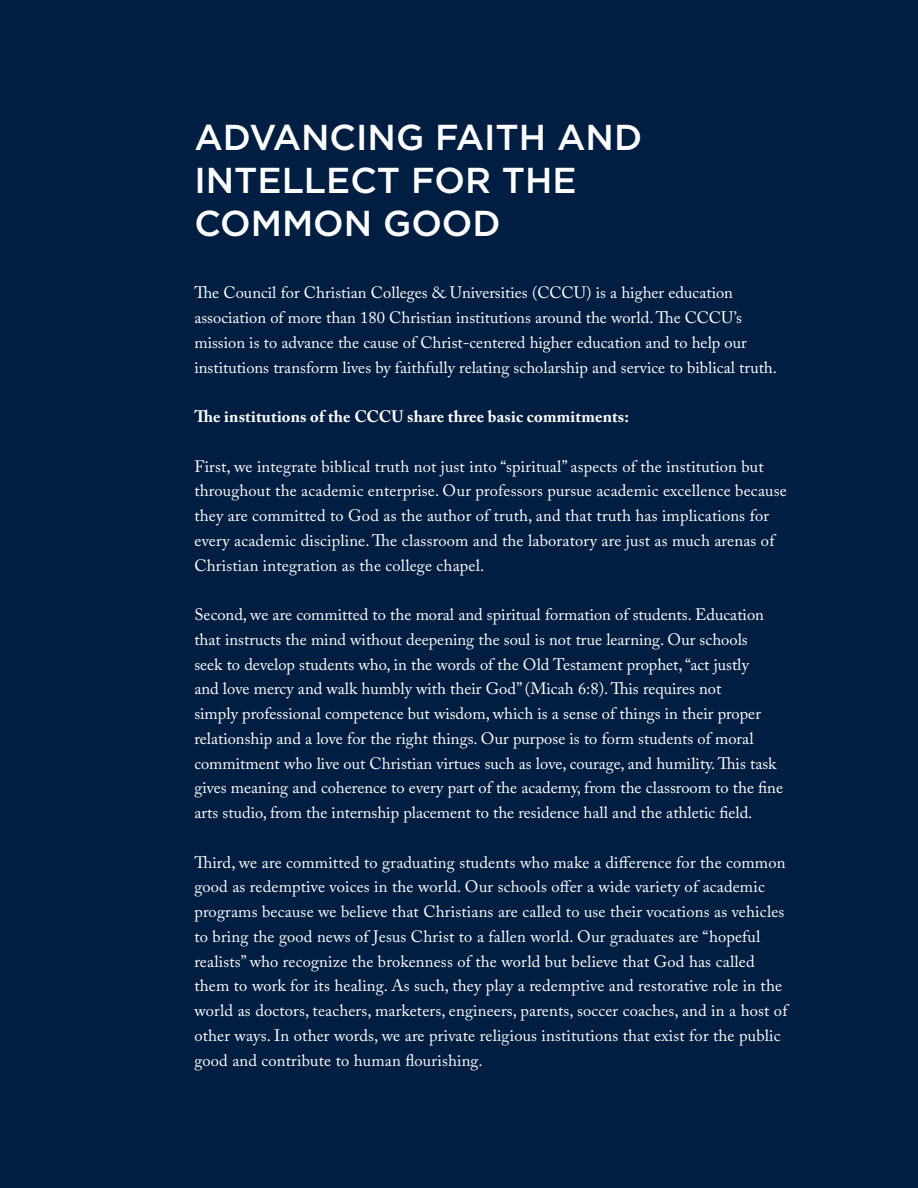
<style>
.page{position:relative;width:918px;height:1188px;background:#001e42}
.page>*{position:absolute;margin:0;border:0;box-sizing:border-box;transform-origin:0 0}
.t1{font:500 36px/43.2px "Gotham";color:#fff}
.t2{font:16.5px/24.8px "Adobe Caslon Pro";letter-spacing:.005em;color:#fff}
.t3{font:700 16.5px "Adobe Caslon Pro";letter-spacing:.01em;color:#fff}
</style>
<div class="page">
<h1 class="t1" style="left:194px;top:115px;width:449px">ADVANCING FAITH AND<br>INTELLECT FOR THE<br>COMMON GOOD</h1>
<p class="t2" style="left:194px;top:280px;width:584px">The Council for Christian Colleges &amp; Universities (CCCU) is a higher education association of more than 180 Christian institutions around the world. The CCCU’s mission is to advance the cause of Christ-centered higher education and to help our institutions transform lives by faithfully relating scholarship and service to biblical truth.</p>
<p class="t3" style="left:194px;top:407px;width:436px">The institutions of the CCCU share three basic commitments:</p>
<p class="t2" style="left:194px;top:454px;width:594px">First, we integrate biblical truth not just into “spiritual” aspects of the institution but throughout the academic enterprise. Our professors pursue academic excellence because they are committed to God as the author of truth, and that truth has implications for every academic discipline. The classroom and the laboratory are just as much arenas of Christian integration as the college chapel.</p>
<p class="t2" style="left:194px;top:602px;width:590px">Second, we are committed to the moral and spiritual formation of students. Education that instructs the mind without deepening the soul is not true learning. Our schools<br>seek to develop students who, in the words of the Old Testament prophet, “act justly<br>and love mercy and walk humbly with their God” (Micah 6:8). This requires not<br>simply professional competence but wisdom, which is a sense of things in their proper relationship and a love for the right things. Our purpose is to form students of moral commitment who live out Christian virtues such as love, courage, and humility. This task gives meaning and coherence to every part of the academy, from the classroom to the fine arts studio, from the internship placement to the residence hall and the athletic field.</p>
<p class="t2" style="left:194px;top:850px;width:595px">Third, we are committed to graduating students who make a difference for the common good as redemptive voices in the world. Our schools offer a wide variety of academic programs because we believe that Christians are called to use their vocations as vehicles to bring the good news of Jesus Christ to a fallen world. Our graduates are “hopeful realists” who recognize the brokenness of the world but believe that God has called them to work for its healing. As such, they play a redemptive and restorative role in the world as doctors, teachers, marketers, engineers, parents, soccer coaches, and in a host of other ways. In other words, we are private religious institutions that exist for the public good and contribute to human flourishing.</p>
</div>
